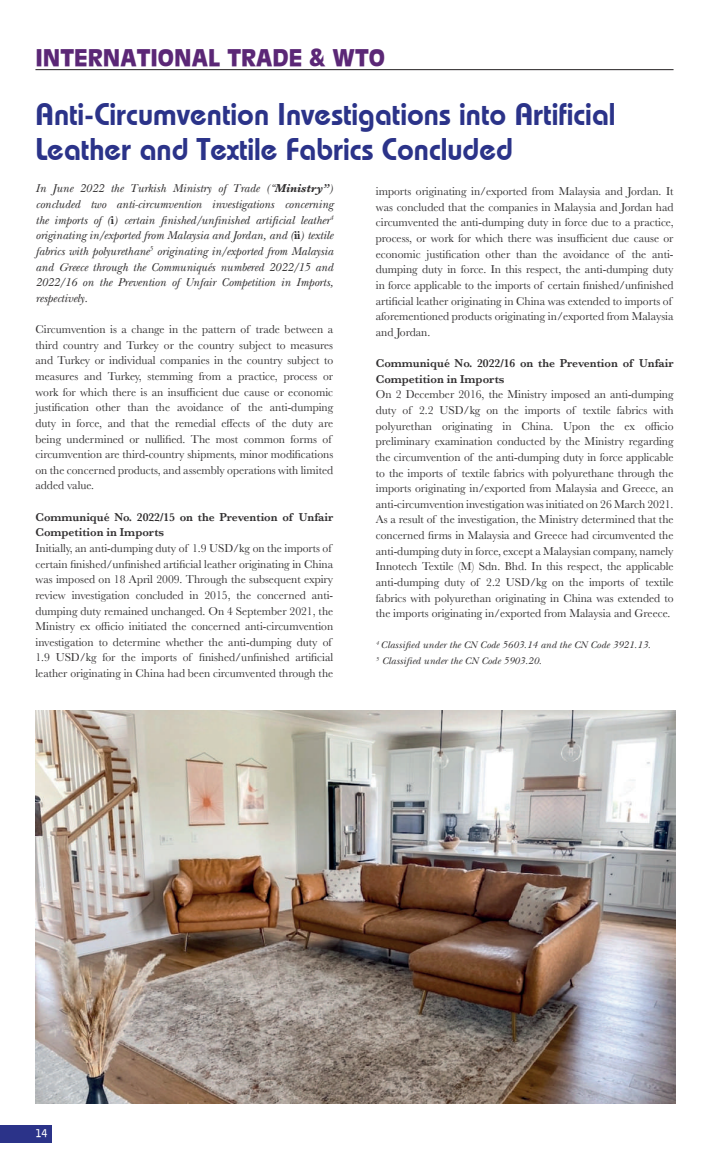
<style>
.page{position:relative;width:709px;height:1170px;background:#fff}
.page>*{position:absolute;margin:0;border:0;box-sizing:border-box;transform-origin:0 0}
.t1{font:31.25px/35px "Bauhaus Demi";color:#2b3389}
.t2{font:900 22.5px "Antique Olive";color:#5b2776}
.t3{font:11.88px/15.6px "Baskerville";color:#312f30}
.t4{font:italic 11.88px/15.6px "Baskerville";color:#312f30;text-align:justify}
.t5{font:600 11.88px/15.6px "Baskerville";color:#312f30}
.t6{font:700 10.62px "Bell Gothic";color:#fff}
.t7{font:italic 10px/15.6px "Baskerville";letter-spacing:.005em;color:#312f30}
.s1{font-weight:700}
.s2{font-weight:700;font-style:normal}
.s3{font-style:inherit}
</style>
<div class="page">
<div style="left:0;top:1124px;width:52px;height:18px;background:#2b3389"></div>
<hr style="left:35px;top:69px;width:638px;height:1px;background:#231f20">
<img style="left:35px;top:710px;width:641px;height:393px">
<h2 class="t2" style="left:35px;top:44px;width:351px">INTERNATIONAL TRADE &amp; WTO</h2>
<h1 class="t1" style="left:36px;top:96px;width:581px">Anti-Circumvention Investigations into Artificial<br>Leather and Textile Fabrics Concluded</h1>
<p class="t4" style="left:36px;top:181px;width:299px">In June 2022 the Turkish Ministry of Trade (“<span class="s1">Ministry”</span>) concluded two anti-circumvention investigations concerning the imports of (<span class="s2">i</span>) certain finished/unfinished artificial leather<sup>4 </sup>originating in/exported from Malaysia and Jordan, and (<span class="s2">ii</span>) textile fabrics with polyurethane<sup>5</sup> originating in/exported from Malaysia and <span class="s3">G</span>reece through the Communiqués numbered 2022/15 and 2022/16 on the Prevention of Unfair Competition in Imports, respectively.</p>
<p class="t3" style="left:36px;top:321px;width:299px">Circumvention is a change in the pattern of trade between a third country and Turkey or the country subject to measures and Turkey or individual companies in the country subject to measures and Turkey, stemming from a practice, process or work for which there is an insufficient due cause or economic justification other than the avoidance of the anti-dumping duty in force, and that the remedial effects of the duty are being undermined or nullified. The most common forms of circumvention are third-country shipments, minor modifications on the concerned products, and assembly operations with limited added value.</p>
<p class="t5" style="left:36px;top:509px;width:299px">Communiqué No. 2022/15 on the Prevention of Unfair<br>Competition in Imports</p>
<p class="t3" style="left:36px;top:540px;width:299px">Initially, an anti-dumping duty of 1.9 USD/kg on the imports of certain finished/unfinished artificial leather originating in China was imposed on 18 April 2009. Through the subsequent expiry review investigation concluded in 2015, the concerned anti&shy;dumping duty remained unchanged. On 4 September 2021, the Ministry ex officio initiated the concerned anti-circumvention investigation to determine whether the anti-dumping duty of 1.9 USD/kg for the imports of finished/unfinished artificial leather originating in China had been circumvented through the</p>
<p class="t3" style="left:376px;top:184px;width:299px">imports originating in/exported from Malaysia and Jordan. It was concluded that the companies in Malaysia and Jordan had circumvented the anti-dumping duty in force due to a practice, process, or work for which there was insufficient due cause or economic justification other than the avoidance of the anti&shy;dumping duty in force. In this respect, the anti-dumping duty in force applicable to the imports of certain finished/unfinished artificial leather originating in China was extended to imports of aforementioned products originating in/exported from Malaysia and Jordan.</p>
<p class="t5" style="left:376px;top:355px;width:299px">Communiqué No. 2022/16 on the Prevention of Unfair<br>Competition in Imports</p>
<p class="t3" style="left:376px;top:387px;width:299px;text-align:justify">On 2 December 2016, the Ministry imposed an anti-dumping duty of 2.2 USD/kg on the imports of textile fabrics with polyurethan originating in China. Upon the ex officio preliminary examination conducted by the Ministry regarding the circumvention of the anti-dumping duty in force applicable to the imports of textile fabrics with polyurethane through the imports originating in/exported from Malaysia and Greece, an anti-circumvention investigation was initiated on 26 March 2021.<br>As a result of the investigation, the Ministry determined that the concerned firms in Malaysia and Greece had circumvented the anti-dumping duty in force, except a Malaysian company, namely Innotech Textile (M) Sdn. Bhd. In this respect, the applicable anti-dumping duty of 2.2 USD/kg on the imports of textile fabrics with polyurethan originating in China was extended to the imports originating in/exported from Malaysia and Greece.</p>
<p class="t7" style="left:376px;top:637px;width:276px"><sup>4</sup> Classified under the CN Code 5603.14 and the CN Code 3921.13.<br><sup>5</sup> Classified under the CN Code 5903.20.</p>
<p class="t6" style="left:35px;top:1126px;width:13px">14</p>
</div>
